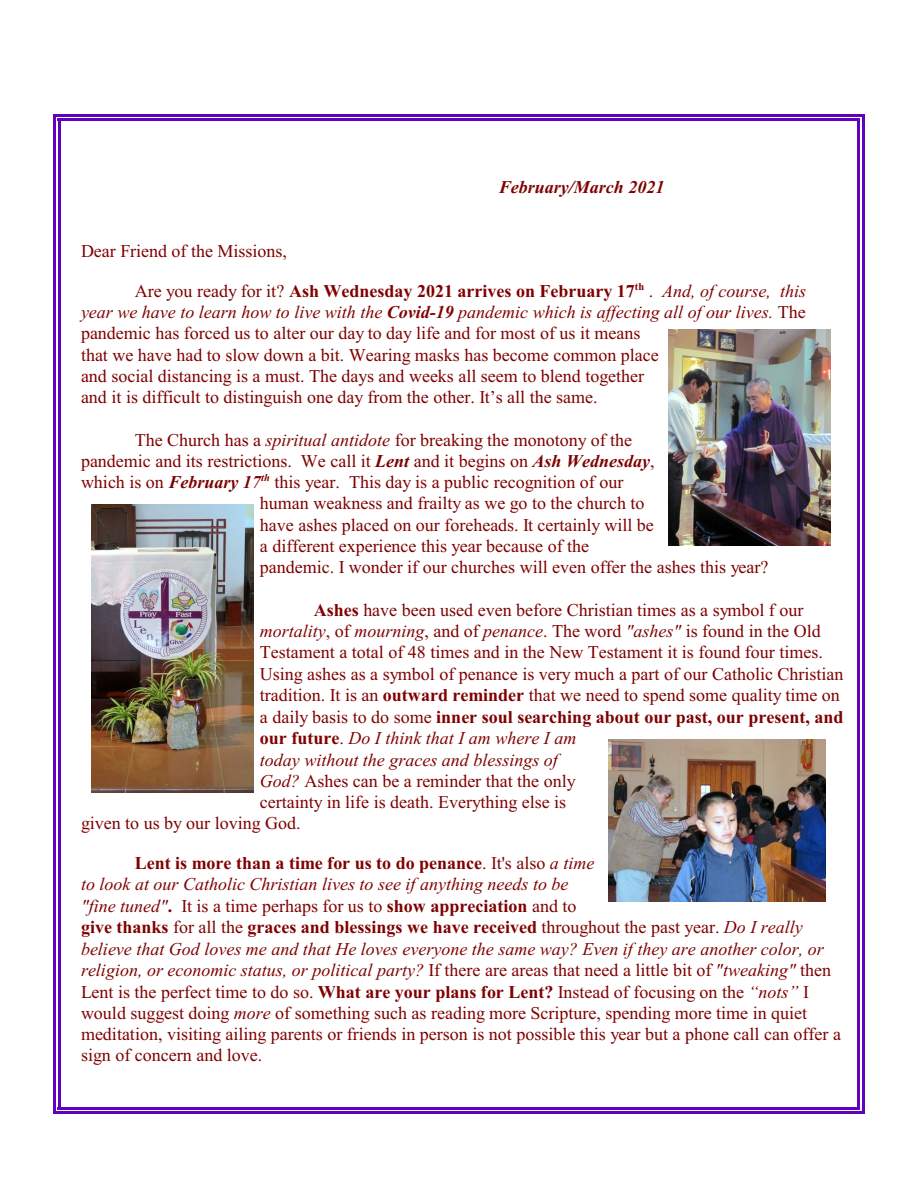
<style>
.page{position:relative;width:918px;height:1188px;background:#fff}
.page>*{position:absolute;margin:0;border:0;box-sizing:border-box;transform-origin:0 0}
.t1{font:18px/21.3px "Times New Roman";color:#800000}
.t2{font:italic 18px "Times New Roman";color:#800000}
.t3{font:700 18px "Times New Roman";color:#800000}
.t4{font:italic 700 18px "Times New Roman";color:#800000}
.s1{font-weight:700}
.s2{font-style:italic}
.s3{font-weight:700;font-style:italic}
.s4{font-weight:400}
.s5{font-weight:700;font-style:normal}
.s6{font-style:normal}
</style>
<div class="page">
<hr style="left:58px;top:119px;width:2px;height:991px;background:#6100bf">
<hr style="left:857px;top:119px;width:3px;height:991px;background:#6100bf">
<hr style="left:58px;top:119px;width:802px;height:2px;background:#6100bf">
<hr style="left:58px;top:1107px;width:802px;height:3px;background:#6100bf">
<hr style="left:53px;top:114px;width:3px;height:1000px;background:#6100bf">
<hr style="left:862px;top:114px;width:2px;height:1000px;background:#6100bf">
<hr style="left:53px;top:114px;width:811px;height:3px;background:#6100bf">
<hr style="left:53px;top:1112px;width:811px;height:2px;background:#6100bf">
<img style="left:669px;top:330px;width:162px;height:216px">
<img style="left:91px;top:504px;width:162px;height:288px">
<img style="left:609px;top:740px;width:216px;height:161px">
<p class="t4" style="left:499px;top:181px;width:167px">February/March 2021</p>
<p class="t1" style="left:81px;top:242px;width:208px">Dear Friend of the Missions,</p>
<p class="t1" style="left:81px;top:282px;width:727px;text-indent:54px">Are you ready for it? <span class="s1">Ash Wednesday 2021 arrives on February 17</span><sup>th</sup> . <span class="s2">And, of course, this year we have to learn how to live with the</span> <span class="s3">Covid-19</span> <span class="s2">pandemic which is affecting all of our lives.</span> The pandemic has forced us to alter our day to day life and for most of us it means<br>that we have had to slow down a bit. Wearing masks has become common place<br>and social distancing is a must. The days and weeks all seem to blend together<br>and it is difficult to distinguish one day from the other. It’s all the same.</p>
<p class="t1" style="left:135px;top:431px;width:499px">The Church has a <span class="s2">spiritual antidote</span> for breaking the monotony of the</p>
<p class="t1" style="left:81px;top:452px;width:575px">pandemic and its restrictions. We call it <span class="s3">Lent</span> and it begins on <span class="s3">Ash Wednesday</span>,</p>
<p class="t1" style="left:81px;top:473px;width:544px">which is on <span class="s3">February 17</span><sup>th</sup> this year. This day is a public recognition of our</p>
<p class="t1" style="left:260px;top:494px;width:386px">human weakness and frailty as we go to the church to</p>
<p class="t1" style="left:260px;top:516px;width:396px">have ashes placed on our foreheads. It certainly will be</p>
<p class="t1" style="left:260px;top:537px;width:331px">a different experience this year because of the</p>
<p class="t1" style="left:260px;top:558px;width:510px">pandemic. I wonder if our churches will even offer the ashes this year?</p>
<p class="t1" style="left:314px;top:601px;width:491px"><span class="s1">Ashes</span> have been used even before Christian times as a symbol f our</p>
<p class="t1" style="left:260px;top:622px;width:562px"><span class="s2">mortality</span>, of <span class="s2">mourning</span>, and of <span class="s2">penance</span>. The word <span class="s2">"ashes"</span> is found in the Old</p>
<p class="t1" style="left:260px;top:643px;width:564px">Testament a total of 48 times and in the New Testament it is found four times.</p>
<p class="t1" style="left:260px;top:665px;width:585px">Using ashes as a symbol of penance is very much a part of our Catholic Christian</p>
<p class="t1" style="left:260px;top:686px;width:582px">tradition. It is an <span class="s1">outward reminder</span> that we need to spend some quality time on</p>
<p class="t3" style="left:260px;top:711px;width:585px"><span class="s4">a daily basis to do some</span> inner soul searching about our past, our present, and</p>
<p class="t2" style="left:260px;top:732px;width:318px"><span class="s5">our future</span><span class="s6">.</span> Do I think that I am where I am</p>
<p class="t2" style="left:260px;top:753px;width:300px">today without the graces and blessings of</p>
<p class="t1" style="left:260px;top:772px;width:317px"><span class="s2">God?</span> Ashes can be a reminder that the only</p>
<p class="t1" style="left:260px;top:793px;width:308px">certainty in life is death. Everything else is</p>
<p class="t1" style="left:81px;top:814px;width:221px">given to us by our loving God.</p>
<p class="t1" style="left:81px;top:854px;width:762px;text-indent:54px"><span class="s1">Lent is more than a time for us to do penance</span>. It's also <span class="s2">a time<br>to look at our Catholic Christian lives to see if anything needs to be<br>"fine tuned"</span><span class="s1">.</span> It is a time perhaps for us to <span class="s1">show appreciation</span> and to<br><span class="s1">give thanks</span> for all the <span class="s1">graces and blessings we have received</span> throughout the past year. <span class="s2">Do I really believe that God loves me and that He loves everyone the same way? Even if they are another color, or religion, or economic status, or political party?</span> If there are areas that need a little bit of <span class="s2">"tweaking"</span> then Lent is the perfect time to do so. <span class="s1">What are your plans for Lent?</span> Instead of focusing on the <span class="s2">“nots”</span> I would suggest doing <span class="s2">more</span> of something such as reading more Scripture, spending more time in quiet meditation, visiting ailing parents or friends in person is not possible this year but a phone call can offer a sign of concern and love.</p>
</div>
